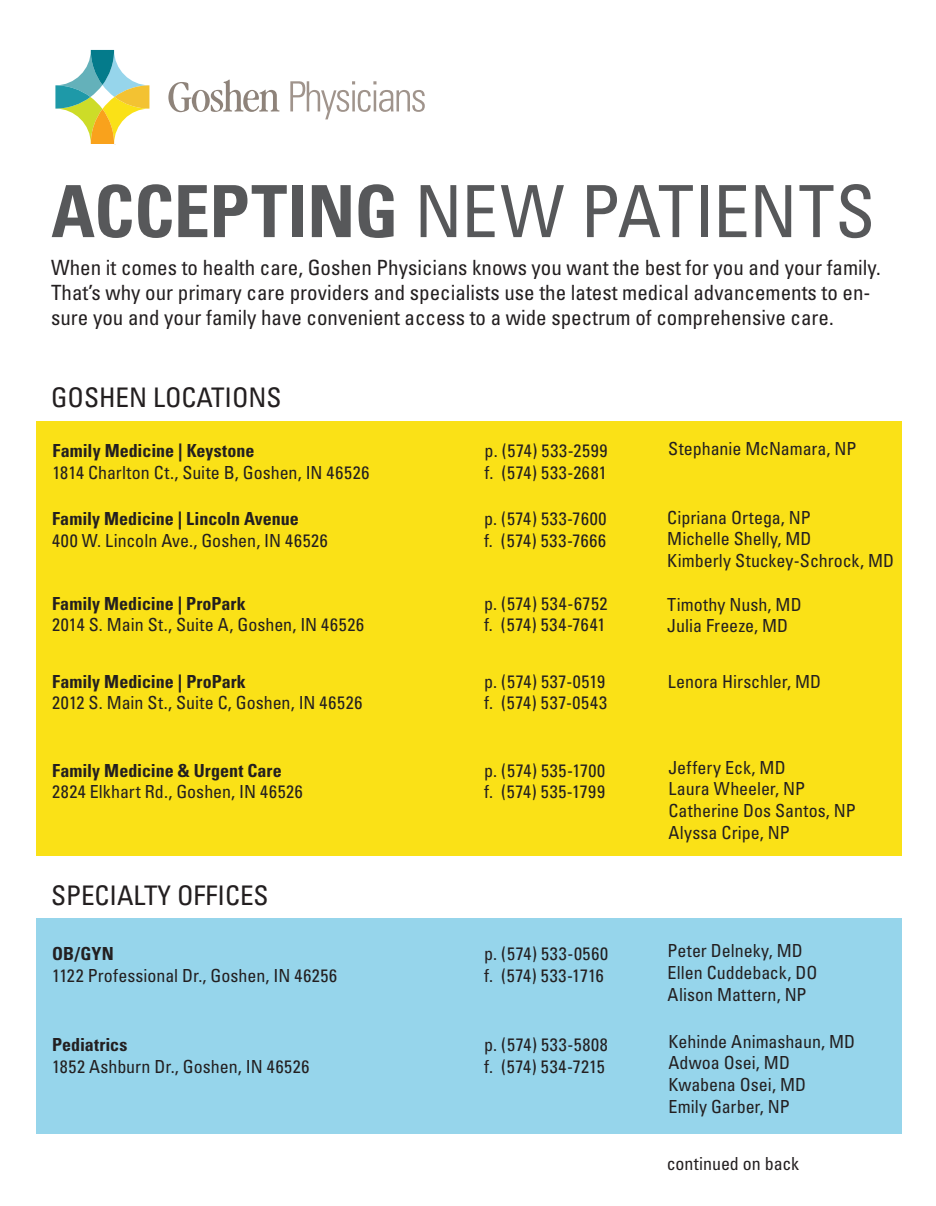
<style>
.page{position:relative;width:936px;height:1206px;background:#fff}
.page>*{position:absolute;margin:0;border:0;box-sizing:border-box;transform-origin:0 0}
.t1{font:condensed 72px "Univers";color:#57585a}
.t2{font:condensed 27px "Univers";color:#231f20}
.t3{font:condensed 21px/25.2px "Univers";color:#231f20}
.t4{font:condensed 18px "Univers";color:#231f20}
.t5{font:700 condensed 18px "Univers";color:#231f20}
.t6{font:condensed 18px "Univers";letter-spacing:.035em;color:#231f20}
.t7{font:condensed 18px "Univers";letter-spacing:.04em;color:#231f20}
.t8{font:condensed 18px "Univers";letter-spacing:.025em;color:#231f20}
.t9{font:condensed 18px "Univers";letter-spacing:.045em;color:#231f20}
.s1{font-weight:700}
</style>
<div class="page">
<div style="left:36px;top:918px;width:865px;height:216px;background:#96d5eb"></div>
<div style="left:36px;top:422px;width:865px;height:434px;background:#fae117"></div>
<svg style="left:55px;top:49px;width:94px;height:96px"></svg>
<svg style="left:168px;top:80px;width:112px;height:32px"></svg>
<svg style="left:290px;top:81px;width:135px;height:38px"></svg>
<p class="t1" style="left:51px;top:166px;width:826px"><span class="s1">ACCEPTING</span> NEW PATIENTS</p>
<p class="t3" style="left:51px;top:255px;width:831px">When it comes to health care, Goshen Physicians knows you want the best for you and your family.<br>That’s why our primary care providers and specialists use the latest medical advancements to en&shy;sure you and your family have convenient access to a wide spectrum of comprehensive care.</p>
<p class="t2" style="left:51px;top:380px;width:232px">GOSHEN LOCATIONS</p>
<p class="t5" style="left:53px;top:440px;width:203px">Family Medicine | Keystone</p>
<p class="t6" style="left:485px;top:439px;width:125px">p. (574) 533-2599</p>
<p class="t4" style="left:53px;top:461px;width:318px">1814 Charlton Ct., Suite B, Goshen, IN 46526</p>
<p class="t6" style="left:485px;top:461px;width:124px">f. (574) 533-2681</p>
<p class="t5" style="left:52px;top:508px;width:248px">Family Medicine | Lincoln Avenue</p>
<p class="t9" style="left:484px;top:507px;width:124px">p. (574) 533-7600</p>
<p class="t4" style="left:52px;top:529px;width:277px">400 W. Lincoln Ave., Goshen, IN 46526</p>
<p class="t7" style="left:484px;top:529px;width:124px">f. (574) 533-7666</p>
<p class="t5" style="left:52px;top:592px;width:195px">Family Medicine | ProPark</p>
<p class="t6" style="left:484px;top:592px;width:125px">p. (574) 534-6752</p>
<p class="t4" style="left:52px;top:614px;width:313px">2014 S. Main St., Suite A, Goshen, IN 46526</p>
<p class="t6" style="left:484px;top:614px;width:123px">f. (574) 534-7641</p>
<p class="t5" style="left:52px;top:670px;width:195px">Family Medicine | ProPark</p>
<p class="t6" style="left:484px;top:670px;width:122px">p. (574) 537-0519</p>
<p class="t4" style="left:52px;top:691px;width:312px">2012 S. Main St., Suite C, Goshen, IN 46526</p>
<p class="t7" style="left:484px;top:691px;width:124px">f. (574) 537-0543</p>
<p class="t5" style="left:52px;top:759px;width:231px">Family Medicine &amp; Urgent Care</p>
<p class="t6" style="left:484px;top:759px;width:123px">p. (574) 535-1700</p>
<p class="t4" style="left:52px;top:781px;width:252px">2824 Elkhart Rd., Goshen, IN 46526</p>
<p class="t6" style="left:484px;top:781px;width:122px">f. (574) 535-1799</p>
<p class="t2" style="left:51px;top:879px;width:219px">SPECIALTY OFFICES</p>
<p class="t5" style="left:52px;top:943px;width:63px">OB/GYN</p>
<p class="t7" style="left:484px;top:942px;width:125px">p. (574) 533-0560</p>
<p class="t4" style="left:52px;top:964px;width:287px">1122 Professional Dr., Goshen, IN 46256</p>
<p class="t4" style="left:484px;top:964px;width:121px">f. (574) 533-1716</p>
<p class="t5" style="left:52px;top:1034px;width:77px">Pediatrics</p>
<p class="t7" style="left:484px;top:1034px;width:125px">p. (574) 533-5808</p>
<p class="t4" style="left:52px;top:1055px;width:259px">1852 Ashburn Dr., Goshen, IN 46526</p>
<p class="t8" style="left:484px;top:1055px;width:122px">f. (574) 534-7215</p>
<p class="t4" style="left:668px;top:438px;width:190px">Stephanie McNamara, NP</p>
<p class="t4" style="left:667px;top:506px;width:145px">Cipriana Ortega, NP</p>
<p class="t4" style="left:667px;top:527px;width:146px">Michelle Shelly, MD</p>
<p class="t4" style="left:667px;top:549px;width:228px">Kimberly Stuckey-Schrock, MD</p>
<p class="t4" style="left:667px;top:593px;width:136px">Timothy Nush, MD</p>
<p class="t4" style="left:667px;top:615px;width:122px">Julia Freeze, MD</p>
<p class="t4" style="left:668px;top:670px;width:155px">Lenora Hirschler, MD</p>
<p class="t4" style="left:668px;top:756px;width:119px">Jeffery Eck, MD</p>
<p class="t4" style="left:668px;top:778px;width:138px">Laura Wheeler, NP</p>
<p class="t4" style="left:668px;top:799px;width:189px">Catherine Dos Santos, NP</p>
<p class="t4" style="left:668px;top:821px;width:123px">Alyssa Cripe, NP</p>
<p class="t4" style="left:668px;top:940px;width:137px">Peter Delneky, MD</p>
<p class="t4" style="left:668px;top:961px;width:151px">Ellen Cuddeback, DO</p>
<p class="t4" style="left:668px;top:983px;width:141px">Alison Mattern, NP</p>
<p class="t4" style="left:668px;top:1030px;width:188px">Kehinde Animashaun, MD</p>
<p class="t4" style="left:668px;top:1052px;width:123px">Adwoa Osei, MD</p>
<p class="t4" style="left:668px;top:1073px;width:139px">Kwabena Osei, MD</p>
<p class="t4" style="left:668px;top:1095px;width:123px">Emily Garber, NP</p>
<p class="t4" style="left:667px;top:1152px;width:134px">continued on back</p>
</div>
